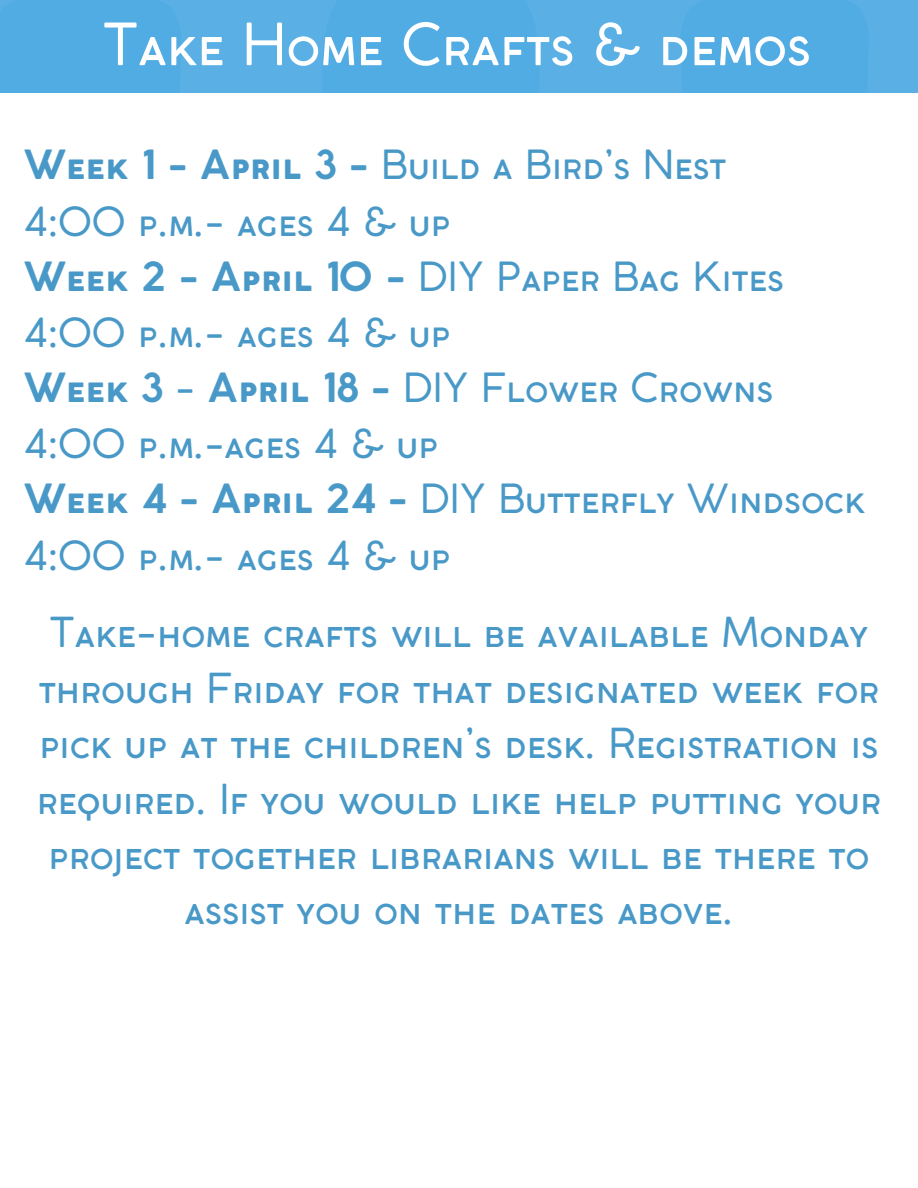
<style>
.page{position:relative;width:918px;height:1188px;background:#fff}
.page>*{position:absolute;margin:0;border:0;box-sizing:border-box;transform-origin:0 0}
.t1{font:57.45px "Coco Gothic Small Caps";color:#fff}
.t2{font:40.8px/55.3px "Coco Gothic Small Caps";color:#4999c8;text-align:center}
.t3{font:39.75px/55.8px "Coco Gothic Small Caps";color:#4999c8}
.s1{font-weight:700}
</style>
<div class="page">
<div style="left:0;top:0;width:305px;height:92px;background:#52ace4"></div>
<div style="left:305px;top:0;width:375px;height:92px;background:#52ace4"></div>
<div style="left:680px;top:0;width:238px;height:92px;background:#52ace4"></div>
<p class="t1" style="left:103px;top:23px;width:709px">Take Home Crafts &amp; demos</p>
<p class="t3" style="left:23px;top:141px;width:843px"><span class="s1">Week 1 - April 3 -</span> Build a Bird’s Nest<br>4:00 p.m.- ages 4 &amp; up<br><span class="s1">Week 2 - April 10 -</span> DIY Paper Bag Kites<br>4:00 p.m.- ages 4 &amp; up<br><span class="s1">Week 3</span> - <span class="s1">April 18 -</span> DIY Flower Crowns<br>4:00 p.m.-ages 4 &amp; up<br><span class="s1">Week 4 - April 24 -</span> DIY Butterfly Windsock<br>4:00 p.m.- ages 4 &amp; up</p>
<p class="t2" style="left:37px;top:608px;width:846px">Take-home crafts will be available Monday through Friday for that designated week for pick up at the children’s desk. Registration is required. If you would like help putting your project together librarians will be there to assist you on the dates above.</p>
</div>
